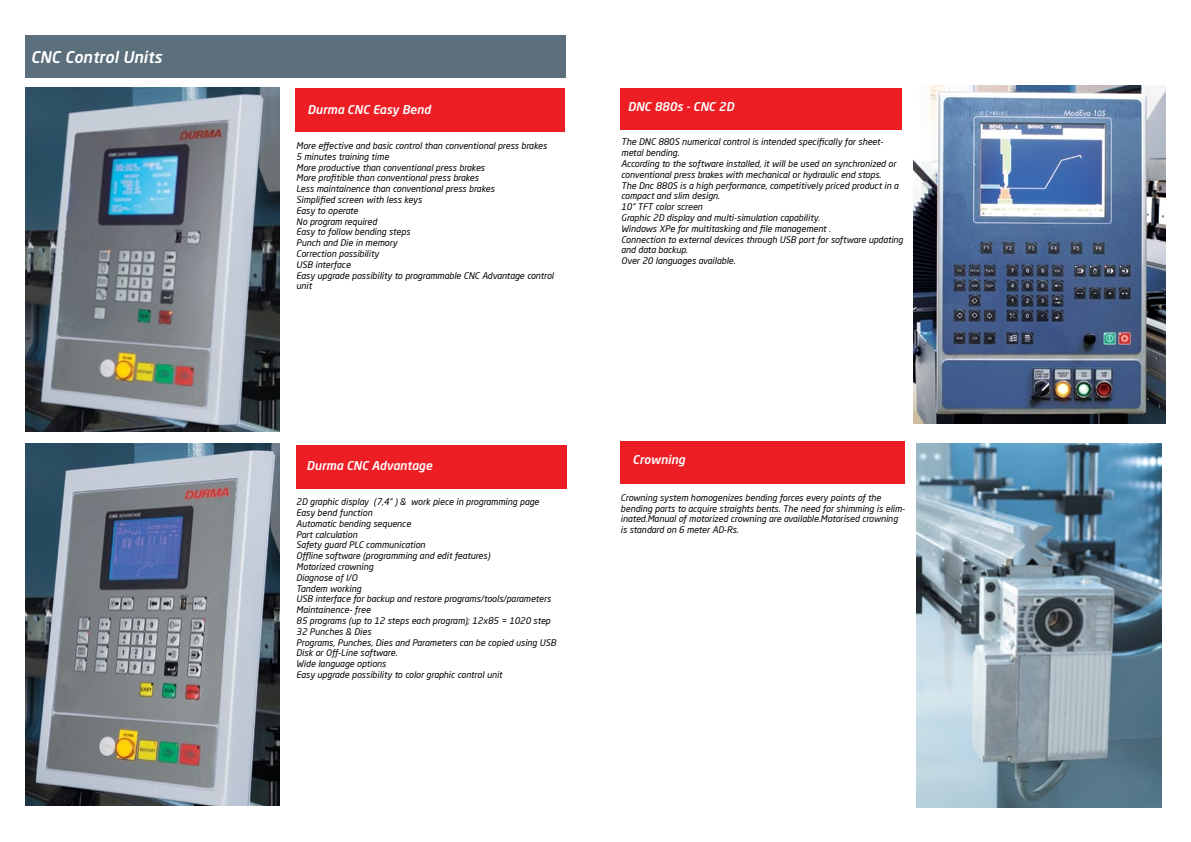
<style>
.page{position:relative;width:1191px;height:842px;background:#fff}
.page>*{position:absolute;margin:0;border:0;box-sizing:border-box;transform-origin:0 0}
.t1{font:italic 500 16px "Neo Sans";color:#fff}
.t2{font:italic 500 12px "Neo Sans";color:#fff}
.t3{font:italic 9px/10.8px "Neo Sans Pro";color:#000}
</style>
<div class="page">
<img style="left:25px;top:88px;width:255px;height:343px">
<img style="left:913px;top:85px;width:252px;height:338px">
<div style="left:620px;top:88px;width:282px;height:42px;background:#ed1d24"></div>
<div style="left:25px;top:35px;width:540px;height:42px;background:#5c6f7c"></div>
<div style="left:620px;top:441px;width:285px;height:43px;background:#ed1d24"></div>
<div style="left:295px;top:88px;width:269px;height:43px;background:#ed1d24"></div>
<div style="left:296px;top:445px;width:270px;height:43px;background:#ed1d24"></div>
<img style="left:25px;top:444px;width:255px;height:362px">
<img style="left:917px;top:444px;width:244px;height:363px">
<h1 class="t1" style="left:31px;top:51px;width:133px">CNC Control Units</h1>
<h2 class="t2" style="left:307px;top:105px;width:125px">Durma CNC Easy Bend</h2>
<p class="t3" style="left:296px;top:140px;width:259px">More effective and basic control than conventional press brakes 5 minutes training time<br>More productive than conventional press brakes<br>More profitible than conventional press brakes<br>Less maintainence than conventional press brakes<br>Simplified screen with less keys<br>Easy to operate<br>No program required<br>Easy to follow bending steps<br>Punch and Die in memory<br>Correction possibility<br>USB interface<br>Easy upgrade possibility to programmable CNC Advantage control unit</p>
<h2 class="t2" style="left:628px;top:102px;width:108px">DNC 880s - CNC 2D</h2>
<p class="t3" style="left:621px;top:137px;width:283px">The DNC 880S numerical control is intended specifically for sheet&shy;metal bending.<br>According to the software installed, it will be used on synchronized or conventional press brakes with mechanical or hydraulic end stops.<br>The Dnc 880S is a high performance, competitively priced product in a compact and slim design.<br>10” TFT color screen<br>Graphic 2D display and multi-simulation capability.<br>Windows XPe for multitasking and file management .<br>Connection to external devices through USB port for software updating and data backup.<br>Over 20 languages available.</p>
<h2 class="t2" style="left:307px;top:461px;width:127px">Durma CNC Advantage</h2>
<p class="t3" style="left:296px;top:496px;width:261px">2D graphic display (7,4” ) &amp; work piece in programming page Easy bend function<br>Automatic bending sequence<br>Part calculation<br>Safety guard PLC communication<br>Offline software (programming and edit features)<br>Motorized crowning<br>Diagnose of I/O<br>Tandem working<br>USB interface for backup and restore programs/tools/parameters Maintainence- free<br>85 programs (up to 12 steps each program); 12x85 = 1020 step 32 Punches &amp; Dies<br>Programs, Punches, Dies and Parameters can be copied using USB Disk or Off-Line software.<br>Wide language options<br>Easy upgrade possibility to color graphic control unit</p>
<h2 class="t2" style="left:632px;top:454px;width:54px">Crowning</h2>
<p class="t3" style="left:620px;top:492px;width:286px">Crowning system homogenizes bending forces every points of the bending parts to acquire straights bents. The need for shimming is elim&shy;inated.Manual of motorized crowning are available.Motorised crowning is standard on 6 meter AD-Rs.</p>
</div>
